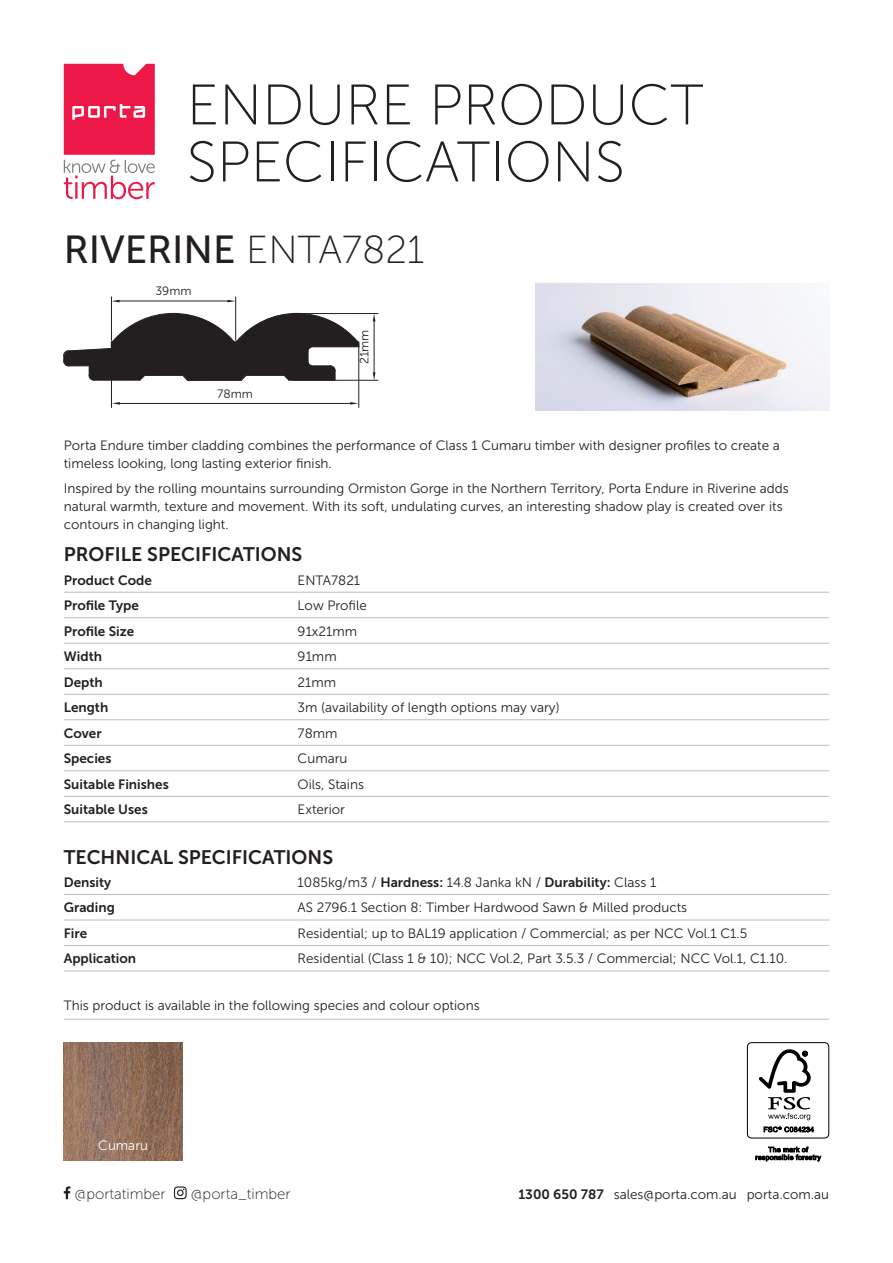
<style>
.page{position:relative;width:893px;height:1263px;background:#fff}
.page>*{position:absolute;margin:0;border:0;box-sizing:border-box;transform-origin:0 0}
.t1{font:57px/57px "Museo Sans 100";color:#231f20}
.t2{font:39px "Museo Sans 500";color:#231f20}
.t3{font:19.5px "Museo Sans 700";color:#231f20}
.grey_type{font:15px "Museo Sans 100";color:#231f20}
.Body_Bold_10pt{font:13.5px/18px "Museo Sans 300";color:#231f20}
.t4{font:13.5px "Museo Sans 700";color:#231f20}
.Body_Bold_10pt-2{font:13.5px "Museo Sans 300";color:#fff}
.t5{font:12.15px "Museo Sans 300";color:#231f20}
.s1{font-family:"Museo Sans 100"}
.s2{font-family:"Museo Sans 700"}
</style>
<div class="page">
<hr style="left:64px;top:1019px;width:765px;height:1px;background:#bcbdc0">
<div style="left:747px;top:1042px;width:82px;height:96px;border:1px solid #000;border-radius:4px"></div>
<svg style="left:759px;top:1049px;width:52px;height:71px"></svg>
<svg style="left:764px;top:1126px;width:50px;height:6px"></svg>
<svg style="left:755px;top:1146px;width:66px;height:16px"></svg>
<svg style="left:64px;top:1186px;width:6px;height:13px"></svg>
<svg style="left:174px;top:1186px;width:13px;height:13px"></svg>
<img style="left:64px;top:1042px;width:118px;height:119px">
<svg style="left:64px;top:64px;width:91px;height:135px"></svg>
<hr style="left:64px;top:894px;width:234px;height:1px;background:#bcbdc0">
<hr style="left:298px;top:894px;width:531px;height:1px;background:#bcbdc0">
<hr style="left:64px;top:920px;width:234px;height:1px;background:#bcbdc0">
<hr style="left:298px;top:920px;width:531px;height:1px;background:#bcbdc0">
<hr style="left:64px;top:945px;width:234px;height:1px;background:#bcbdc0">
<hr style="left:298px;top:945px;width:531px;height:1px;background:#bcbdc0">
<hr style="left:64px;top:971px;width:234px;height:1px;background:#bcbdc0">
<hr style="left:298px;top:971px;width:531px;height:1px;background:#bcbdc0">
<svg style="left:63px;top:313px;width:297px;height:68px"></svg>
<hr style="left:293px;top:313px;width:85px;height:1px;background:#231f20">
<hr style="left:293px;top:380px;width:85px;height:1px;background:#231f20">
<hr style="left:374px;top:321px;width:1px;height:51px;background:#231f20">
<hr style="left:111px;top:344px;width:1px;height:63px;background:#231f20">
<hr style="left:358px;top:344px;width:1px;height:63px;background:#231f20">
<hr style="left:119px;top:403px;width:232px;height:1px;background:#231f20">
<svg style="left:112px;top:402px;width:8px;height:3px"></svg>
<svg style="left:350px;top:402px;width:8px;height:3px"></svg>
<hr style="left:111px;top:297px;width:1px;height:43px;background:#231f20">
<hr style="left:235px;top:297px;width:1px;height:43px;background:#231f20">
<hr style="left:119px;top:301px;width:109px;height:1px;background:#231f20">
<svg style="left:112px;top:300px;width:8px;height:2px"></svg>
<svg style="left:228px;top:300px;width:8px;height:2px"></svg>
<svg style="left:373px;top:314px;width:2px;height:7px"></svg>
<svg style="left:373px;top:372px;width:2px;height:8px"></svg>
<img style="left:536px;top:283px;width:293px;height:128px">
<hr style="left:64px;top:592px;width:234px;height:1px;background:#bcbdc0">
<hr style="left:298px;top:592px;width:531px;height:1px;background:#bcbdc0">
<hr style="left:64px;top:617px;width:234px;height:1px;background:#bcbdc0">
<hr style="left:298px;top:617px;width:531px;height:1px;background:#bcbdc0">
<hr style="left:64px;top:643px;width:234px;height:1px;background:#bcbdc0">
<hr style="left:298px;top:643px;width:531px;height:1px;background:#bcbdc0">
<hr style="left:64px;top:719px;width:234px;height:1px;background:#bcbdc0">
<hr style="left:298px;top:719px;width:531px;height:1px;background:#bcbdc0">
<hr style="left:64px;top:745px;width:234px;height:1px;background:#bcbdc0">
<hr style="left:298px;top:745px;width:531px;height:1px;background:#bcbdc0">
<hr style="left:64px;top:770px;width:234px;height:1px;background:#bcbdc0">
<hr style="left:298px;top:770px;width:531px;height:1px;background:#bcbdc0">
<hr style="left:64px;top:796px;width:234px;height:1px;background:#bcbdc0">
<hr style="left:298px;top:796px;width:531px;height:1px;background:#bcbdc0">
<hr style="left:64px;top:821px;width:234px;height:1px;background:#bcbdc0">
<hr style="left:298px;top:821px;width:531px;height:1px;background:#bcbdc0">
<hr style="left:64px;top:668px;width:234px;height:1px;background:#bcbdc0">
<hr style="left:298px;top:668px;width:531px;height:1px;background:#bcbdc0">
<hr style="left:64px;top:694px;width:234px;height:1px;background:#bcbdc0">
<hr style="left:298px;top:694px;width:531px;height:1px;background:#bcbdc0">
<p class="t1" style="left:187px;top:77px;width:518px">ENDURE PRODUCT<br>SPECIFICATIONS</p>
<p class="t2" style="left:64px;top:228px;width:362px">RIVERINE <span class="s1">ENTA7821</span></p>
<p class="t5" style="left:156px;top:285px;width:38px">39mm</p>
<p class="t5" style="left:217px;top:387px;width:37px">78mm</p>
<p class="t5" style="left:358px;top:364px;width:36px;rotate:-90deg">21mm</p>
<p class="Body_Bold_10pt" style="left:64px;top:437px;width:718px">Porta Endure timber cladding combines the performance of Class 1 Cumaru timber with designer profiles to create a timeless looking, long lasting exterior finish.</p>
<p class="Body_Bold_10pt" style="left:64px;top:480px;width:726px">Inspired by the rolling mountains surrounding Ormiston Gorge in the Northern Territory, Porta Endure in Riverine adds natural warmth, texture and movement. With its soft, undulating curves, an interesting shadow play is created over its contours in changing light.</p>
<p class="t3" style="left:64px;top:543px;width:240px">PROFILE SPECIFICATIONS</p>
<p class="t4" style="left:64px;top:572px;width:90px">Product Code</p>
<p class="Body_Bold_10pt" style="left:298px;top:571px;width:64px">ENTA7821</p>
<p class="t4" style="left:64px;top:598px;width:77px">Profile Type</p>
<p class="Body_Bold_10pt" style="left:298px;top:596px;width:71px">Low Profile</p>
<p class="t4" style="left:64px;top:623px;width:72px">Profile Size</p>
<p class="Body_Bold_10pt" style="left:298px;top:622px;width:61px">91x21mm</p>
<p class="t4" style="left:64px;top:649px;width:40px">Width</p>
<p class="Body_Bold_10pt" style="left:298px;top:647px;width:41px">91mm</p>
<p class="t4" style="left:64px;top:674px;width:41px">Depth</p>
<p class="Body_Bold_10pt" style="left:298px;top:673px;width:40px">21mm</p>
<p class="t4" style="left:64px;top:700px;width:46px">Length</p>
<p class="Body_Bold_10pt" style="left:298px;top:698px;width:263px">3m (availability of length options may vary)</p>
<p class="t4" style="left:64px;top:725px;width:39px">Cover</p>
<p class="Body_Bold_10pt" style="left:298px;top:724px;width:41px">78mm</p>
<p class="t4" style="left:64px;top:751px;width:49px">Species</p>
<p class="Body_Bold_10pt" style="left:298px;top:749px;width:51px">Cumaru</p>
<p class="t4" style="left:64px;top:776px;width:107px">Suitable Finishes</p>
<p class="Body_Bold_10pt" style="left:298px;top:775px;width:68px">Oils, Stains</p>
<p class="t4" style="left:64px;top:802px;width:86px">Suitable Uses</p>
<p class="Body_Bold_10pt" style="left:298px;top:800px;width:49px">Exterior</p>
<p class="t3" style="left:64px;top:846px;width:271px">TECHNICAL SPECIFICATIONS</p>
<p class="t4" style="left:64px;top:875px;width:49px">Density</p>
<p class="Body_Bold_10pt" style="left:298px;top:873px;width:360px">1085kg/m3 / <span class="s2">Hardness:</span> 14.8 Janka kN / <span class="s2">Durability:</span> Class 1</p>
<p class="t4" style="left:64px;top:900px;width:53px">Grading</p>
<p class="Body_Bold_10pt" style="left:298px;top:899px;width:391px">AS 2796.1 Section 8: Timber Hardwood Sawn &amp; Milled products</p>
<p class="t4" style="left:64px;top:926px;width:25px">Fire</p>
<p class="Body_Bold_10pt" style="left:298px;top:924px;width:451px">Residential; up to BAL19 application / Commercial; as per NCC Vol.1 C1.5</p>
<p class="t4" style="left:64px;top:951px;width:74px">Application</p>
<p class="Body_Bold_10pt" style="left:298px;top:950px;width:491px">Residential (Class 1 &amp; 10); NCC Vol.2, Part 3.5.3 / Commercial; NCC Vol.1, C1.10.</p>
<p class="Body_Bold_10pt" style="left:64px;top:997px;width:417px">This product is available in the following species and colour options</p>
<p class="Body_Bold_10pt-2" style="left:98px;top:1138px;width:51px">Cumaru</p>
<p class="grey_type" style="left:75px;top:1186px;width:93px">@portatimber</p>
<p class="grey_type" style="left:191px;top:1186px;width:101px">@porta_timber</p>
<p class="Body_Bold_10pt" style="left:518px;top:1186px;width:312px"><span class="s2">1300 650 787</span> sales@porta.com.au porta.com.au</p>
</div>
